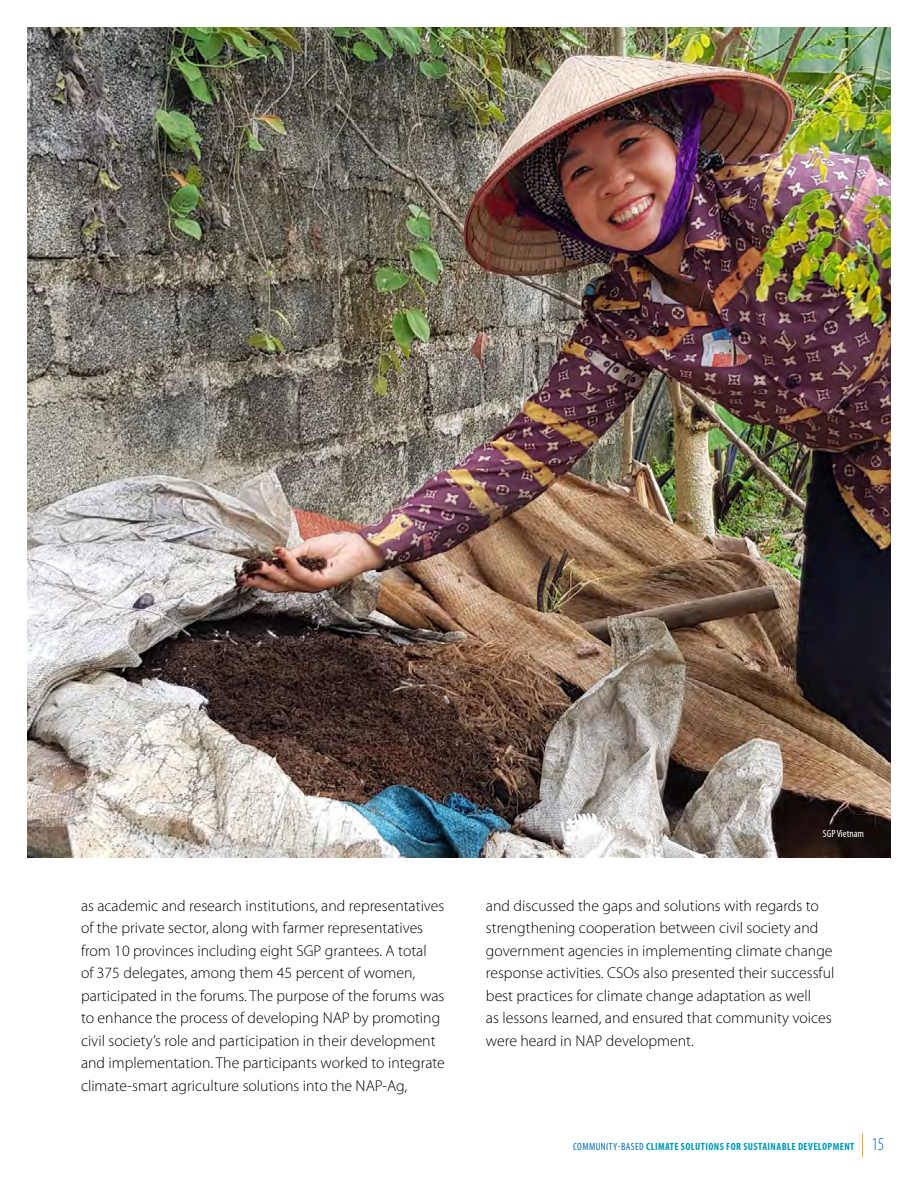
<style>
.page{position:relative;width:918px;height:1188px;background:#fff}
.page>*{position:absolute;margin:0;border:0;box-sizing:border-box;transform-origin:0 0}
.t1{font:300 15.75px/22.5px "Myriad Pro";color:#000}
.t2{font:700 condensed 10.5px "Myriad Pro";letter-spacing:.04em;color:#0099b8}
.t3{font:condensed 10.5px "Myriad Pro";color:#fff}
.s1{font-weight:400;color:#006bb7}
.s2{font-weight:300;font-size:18px;color:#006bb7}
</style>
<div class="page">
<img style="left:27px;top:27px;width:864px;height:830px">
<svg style="left:862px;top:1133px;width:1px;height:24px"></svg>
<p class="t3" style="left:823px;top:827px;width:43px">SGP Vietnam</p>
<p class="t1" style="left:81px;top:894px;width:365px">as academic and research institutions, and representatives of the private sector, along with farmer representatives from 10 provinces including eight SGP grantees. A total<br>of 375 delegates, among them 45 percent of women, participated in the forums. The purpose of the forums was to enhance the process of developing NAP by promoting civil society’s role and participation in their development and implementation. The participants worked to integrate climate-smart agriculture solutions into the NAP-Ag,</p>
<p class="t1" style="left:486px;top:894px;width:350px">and discussed the gaps and solutions with regards to strengthening cooperation between civil society and government agencies in implementing climate change response activities. CSOs also presented their successful best practices for climate change adaptation as well<br>as lessons learned, and ensured that community voices were heard in NAP development.</p>
<p class="t2" style="left:573px;top:1139px;width:313px"><span class="s1">COMMUNITY-BASED</span> CLIMATE SOLUTIONS FOR SUSTAINABLE DEVELOPMENT <span class="s2">15</span></p>
</div>
